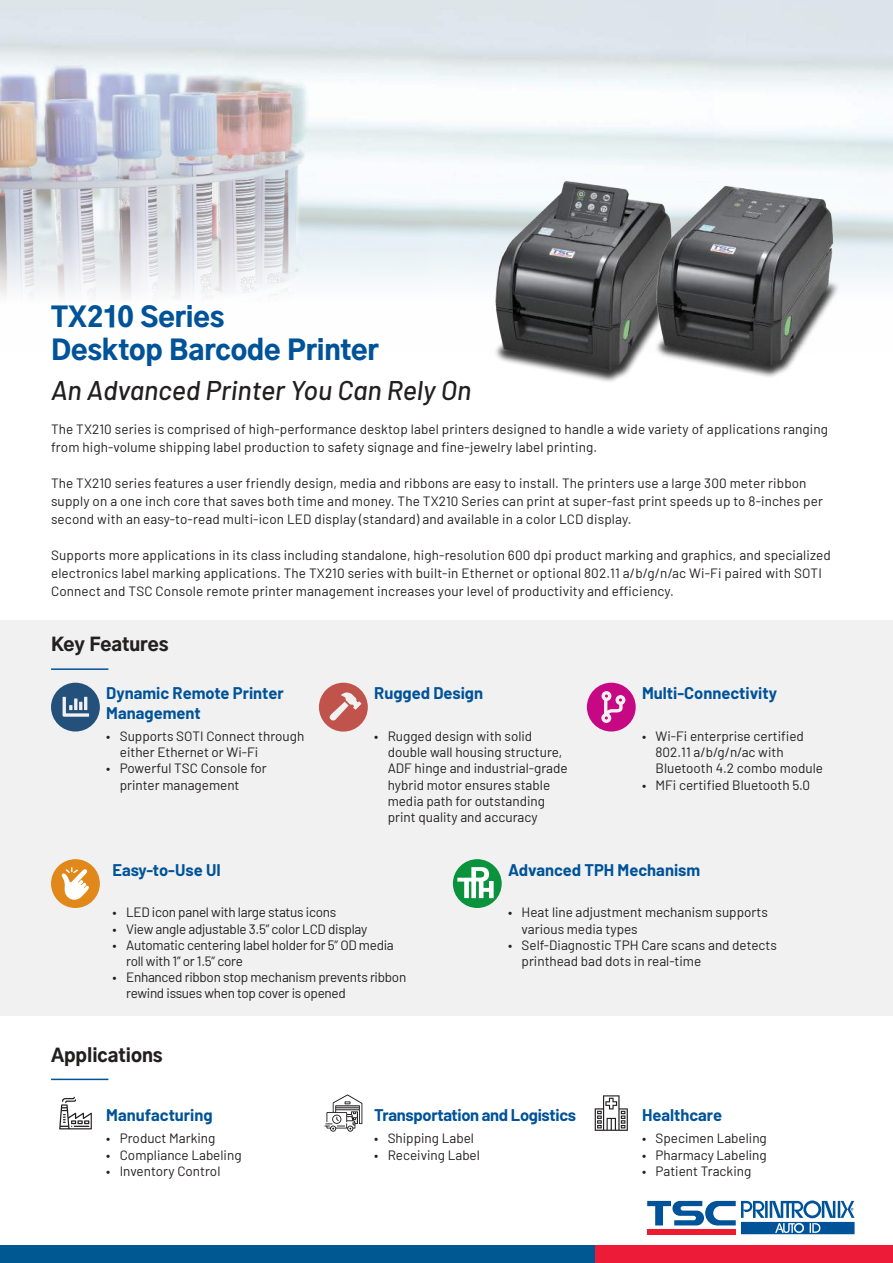
<style>
.page{position:relative;width:893px;height:1263px;background:#fff}
.page>*{position:absolute;margin:0;border:0;box-sizing:border-box;transform-origin:0 0}
.t1{font:900 27px/32.4px "Gothic A1";letter-spacing:-.005em;color:#005398}
.t2{font:italic 500 27px "Barlow";color:#221f1f}
.t3{font:900 18px "Gothic A1";color:#221f1f}
.t4{font:700 16.5px/19.8px "Barlow";color:#005398}
.t5{font:700 16.5px "Barlow";letter-spacing:-.02em;color:#005398}
.t6{font:13.5px/16.2px "Barlow";color:#221f1f}
.t7{font:13.5px/16.2px "Barlow";letter-spacing:-.02em;color:#221f1f}
</style>
<div class="page">
<div style="left:0;top:620px;width:893px;height:395px;background:#f1f1f2"></div>
<img style="left:0;top:0;width:893px;height:298px">
<div style="left:594px;top:1246px;width:299px;height:17px;background:#ed1a38"></div>
<div style="left:0;top:1246px;width:594px;height:17px;background:#005893"></div>
<svg style="left:647px;top:1200px;width:207px;height:34px"></svg>
<svg style="left:59px;top:1097px;width:33px;height:32px"></svg>
<svg style="left:324px;top:1094px;width:38px;height:38px"></svg>
<svg style="left:595px;top:1095px;width:33px;height:36px"></svg>
<hr style="left:51px;top:1079px;width:57px;height:1px;background:#005398">
<img style="left:471px;top:162px;width:225px;height:220px">
<img style="left:631px;top:163px;width:222px;height:219px">
<hr style="left:51px;top:668px;width:57px;height:2px;background:#005398">
<svg style="left:319px;top:683px;width:49px;height:49px"></svg>
<svg style="left:51px;top:683px;width:49px;height:48px"></svg>
<svg style="left:587px;top:683px;width:49px;height:48px"></svg>
<div style="left:51px;top:859px;width:49px;height:49px;background:#e08819;border-radius:50%"></div>
<svg style="left:61px;top:867px;width:28px;height:33px"></svg>
<div style="left:453px;top:859px;width:49px;height:49px;background:#0b923d;border-radius:50%"></div>
<svg style="left:457px;top:867px;width:37px;height:31px"></svg>
<h1 class="t1" style="left:51px;top:303px;width:329px">TX210 Series<br>Desktop Barcode Printer</h1>
<h1 class="t2" style="left:51px;top:380px;width:422px">An Advanced Printer You Can Rely On</h1>
<p class="t6" style="left:51px;top:422px;width:779px;line-height:18px">The TX210 series is comprised of high-performance desktop label printers designed to handle a wide variety of applications ranging from high-volume shipping label production to safety signage and fine-jewelry label printing.</p>
<p class="t6" style="left:51px;top:473px;width:773px;line-height:18px">The TX210 series features a user friendly design, media and ribbons are easy to install. The printers use a large 300 meter ribbon supply on a one inch core that saves both time and money. The TX210 Series can print at super-fast print speeds up to 8-inches per second with an easy-to-read multi-icon LED display (standard) and available in a color LCD display.</p>
<p class="t6" style="left:51px;top:545px;width:781px;line-height:18px">Supports more applications in its class including standalone, high-resolution 600 dpi product marking and graphics, and specialized electronics label marking applications. The TX210 series with built-in Ethernet or optional 802.11 a/b/g/n/ac Wi-Fi paired with SOTI<br>Connect and TSC Console remote printer management increases your level of productivity and efÏciency.</p>
<h2 class="t3" style="left:51px;top:637px;width:119px">Key Features</h2>
<p class="t4" style="left:106px;top:685px;width:179px">Dynamic Remote Printer<br>Management</p>
<p class="t6" style="left:120px;top:727px;width:186px;text-indent:-14px">• Supports SOTI Connect through either Ethernet or Wi-Fi</p>
<p class="t6" style="left:120px;top:759px;width:149px;text-indent:-14px">• Powerful TSC Console for printer management</p>
<p class="t4" style="left:374px;top:685px;width:110px">Rugged Design</p>
<p class="t6" style="left:388px;top:729px;width:182px;text-indent:-14px">• Rugged design with solid double wall housing structure,<br>ADF hinge and industrial-grade hybrid motor ensures stable media path for outstanding print quality and accuracy</p>
<p class="t4" style="left:642px;top:685px;width:136px">Multi-Connectivity</p>
<p class="t6" style="left:656px;top:727px;width:169px;text-indent:-14px">• Wi-Fi enterprise certified<br>802.11 a/b/g/n/ac with<br>Bluetooth 4.2 combo module</p>
<p class="t6" style="left:642px;top:776px;width:170px">• MFi certified Bluetooth 5.0</p>
<p class="t4" style="left:113px;top:861px;width:110px">Easy-to-Use UI</p>
<p class="t7" style="left:113px;top:906px;width:225px">• LED icon panel with large status icons</p>
<p class="t7" style="left:113px;top:920px;width:256px">• View angle adjustable 3.5” color LCD display</p>
<p class="t7" style="left:126px;top:936px;width:269px;text-indent:-14px">• Automatic centering label holder for 5” OD media roll with 1” or 1.5” core</p>
<p class="t7" style="left:126px;top:971px;width:282px;text-indent:-14px">• Enhanced ribbon stop mechanism prevents ribbon rewind issues when top cover is opened</p>
<h2 class="t3" style="left:51px;top:1047px;width:113px">Applications</h2>
<p class="t4" style="left:508px;top:861px;width:194px">Advanced TPH Mechanism</p>
<p class="t6" style="left:522px;top:903px;width:248px;text-indent:-14px">• Heat line adjustment mechanism supports various media types</p>
<p class="t6" style="left:522px;top:936px;width:257px;text-indent:-14px">• Self-Diagnostic TPH Care scans and detects printhead bad dots in real-time</p>
<p class="t4" style="left:106px;top:1107px;width:108px">Manufacturing</p>
<p class="t6" style="left:106px;top:1132px;width:111px">• Product Marking</p>
<p class="t6" style="left:106px;top:1148px;width:137px">• Compliance Labeling</p>
<p class="t6" style="left:106px;top:1162px;width:116px">• Inventory Control</p>
<p class="t5" style="left:374px;top:1109px;width:203px">Transportation and Logistics</p>
<p class="t6" style="left:374px;top:1129px;width:101px">• Shipping Label</p>
<p class="t6" style="left:374px;top:1148px;width:107px">• Receiving Label</p>
<p class="t4" style="left:642px;top:1107px;width:81px">Healthcare</p>
<p class="t6" style="left:642px;top:1129px;width:126px">• Specimen Labeling</p>
<p class="t6" style="left:642px;top:1148px;width:126px">• Pharmacy Labeling</p>
<p class="t6" style="left:642px;top:1164px;width:111px">• Patient Tracking</p>
</div>
